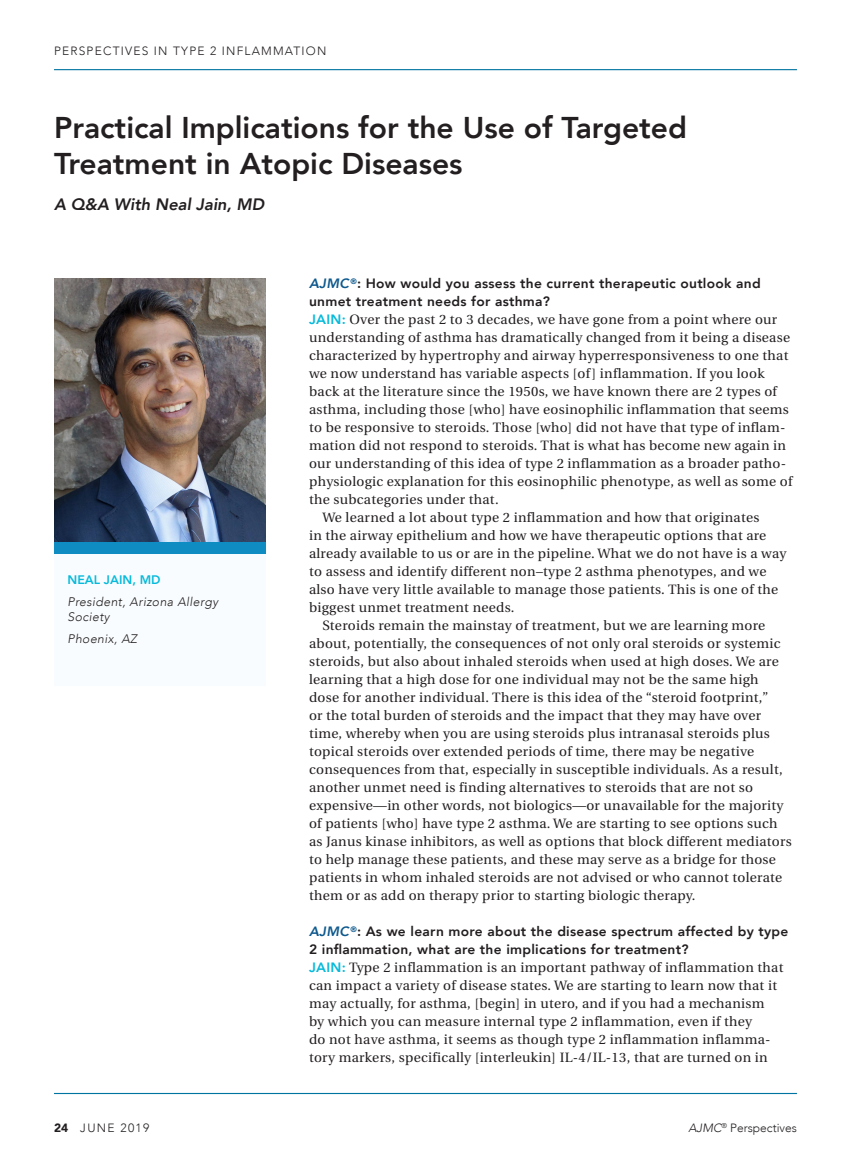
<style>
.page{position:relative;width:851px;height:1161px;background:#fff}
.page>*{position:absolute;margin:0;border:0;box-sizing:border-box;transform-origin:0 0}
.t1{font:800 30px/36px "Avenir";color:#231f20}
.t2{font:italic 800 16.5px "Avenir";color:#231f20}
.Indent{font:13.5px/18px "Heuristica";letter-spacing:.02em;color:#231f20}
.NoIndent{font:13.5px/18px "Heuristica";letter-spacing:.02em;color:#231f20}
.NoIndent-2{font:800 13.5px/18px "Avenir";letter-spacing:.02em;color:#231f20}
.t3{font:italic 300 12.3px/15px "Avenir";letter-spacing:.03em;color:#231f20}
.t4{font:800 12.3px "Avenir";color:#07badb}
.t5{font:300 12px "Avenir";letter-spacing:.1em;color:#231f20}
.t6{font:300 12px "Avenir";color:#231f20}
.s1{font-style:italic;color:#0e598d}
.s2{font-family:"Avenir";font-weight:800;color:#07badb}
.s3{font-weight:900}
.s4{font-style:italic}
</style>
<div class="page">
<hr style="left:54px;top:1093px;width:742px;height:1px;background:#0074a1">
<hr style="left:54px;top:69px;width:742px;height:1px;background:#0074a1">
<img style="left:54px;top:278px;width:212px;height:275px">
<div style="left:54px;top:552px;width:211px;height:134px;background:#f9fcfe"></div>
<div style="left:54px;top:542px;width:211px;height:12px;background:#0f8cc1"></div>
<p class="t5" style="left:54px;top:43px;width:274px">PERSPECTIVES IN TYPE 2 INFLAMMATION</p>
<p class="t1" style="left:54px;top:110px;width:634px">Practical Implications for the Use of Targeted<br>Treatment in Atopic Diseases</p>
<p class="t2" style="left:54px;top:195px;width:212px">A Q&amp;A With Neal Jain, MD</p>
<p class="t4" style="left:68px;top:571px;width:95px">NEAL JAIN, MD</p>
<p class="t3" style="left:68px;top:594px;width:152px">President, Arizona Allergy<br>Society</p>
<p class="t3" style="left:68px;top:631px;width:71px">Phoenix, AZ</p>
<p class="NoIndent-2" style="left:309px;top:274px;width:453px"><span class="s1">AJMC</span> <sup>®</sup>: How would you assess the current therapeutic outlook and unmet treatment needs for asthma?</p>
<p class="NoIndent" style="left:309px;top:311px;width:485px"><span class="s2">JAIN:</span> Over the past 2 to 3 decades, we have gone from a point where our understanding of asthma has dramatically changed from it being a disease characterized by hypertrophy and airway hyperresponsiveness to one that we now understand has variable aspects [of] inflammation. If you look back at the literature since the 1950s, we have known there are 2 types of asthma, including those [who] have eosinophilic inflammation that seems to be responsive to steroids. Those [who] did not have that type of inflam&shy;mation did not respond to steroids. That is what has become new again in our understanding of this idea of type 2 inflammation as a broader patho&shy;physiologic explanation for this eosinophilic phenotype, as well as some of the subcategories under that.</p>
<p class="Indent" style="left:309px;top:509px;width:479px;text-indent:14px">We learned a lot about type 2 inflammation and how that originates<br>in the airway epithelium and how we have therapeutic options that are already available to us or are in the pipeline. What we do not have is a way to assess and identify different non–type 2 asthma phenotypes, and we also have very little available to manage those patients. This is one of the biggest unmet treatment needs.</p>
<p class="Indent" style="left:309px;top:617px;width:484px;text-indent:14px">Steroids remain the mainstay of treatment, but we are learning more about, potentially, the consequences of not only oral steroids or systemic steroids, but also about inhaled steroids when used at high doses. We are learning that a high dose for one individual may not be the same high dose for another individual. There is this idea of the “steroid footprint,”<br>or the total burden of steroids and the impact that they may have over time, whereby when you are using steroids plus intranasal steroids plus topical steroids over extended periods of time, there may be negative consequences from that, especially in susceptible individuals. As a result, another unmet need is finding alternatives to steroids that are not so expensive—in other words, not biologics—or unavailable for the majority of patients [who] have type 2 asthma. We are starting to see options such as Janus kinase inhibitors, as well as options that block different mediators to help manage these patients, and these may serve as a bridge for those patients in whom inhaled steroids are not advised or who cannot tolerate them or as add on therapy prior to starting biologic therapy.</p>
<p class="NoIndent-2" style="left:309px;top:922px;width:481px"><span class="s1">AJMC</span> <sup>®</sup>: As we learn more about the disease spectrum affected by type<br>2 inflammation, what are the implications for treatment?</p>
<p class="Indent" style="left:309px;top:959px;width:476px"><span class="s2">JAIN:</span> Type 2 inflammation is an important pathway of inflammation that can impact a variety of disease states. We are starting to learn now that it may actually, for asthma, [begin] in utero, and if you had a mechanism<br>by which you can measure internal type 2 inflammation, even if they<br>do not have asthma, it seems as though type 2 inflammation inflamma&shy;tory markers, specifically [interleukin] IL-4/IL-13, that are turned on in</p>
<p class="t5" style="left:54px;top:1121px;width:97px"><span class="s3">24</span> JUNE 2019</p>
<p class="t6" style="left:688px;top:1121px;width:110px"><span class="s4">AJMC</span><sup>®</sup> Perspectives</p>
</div>
